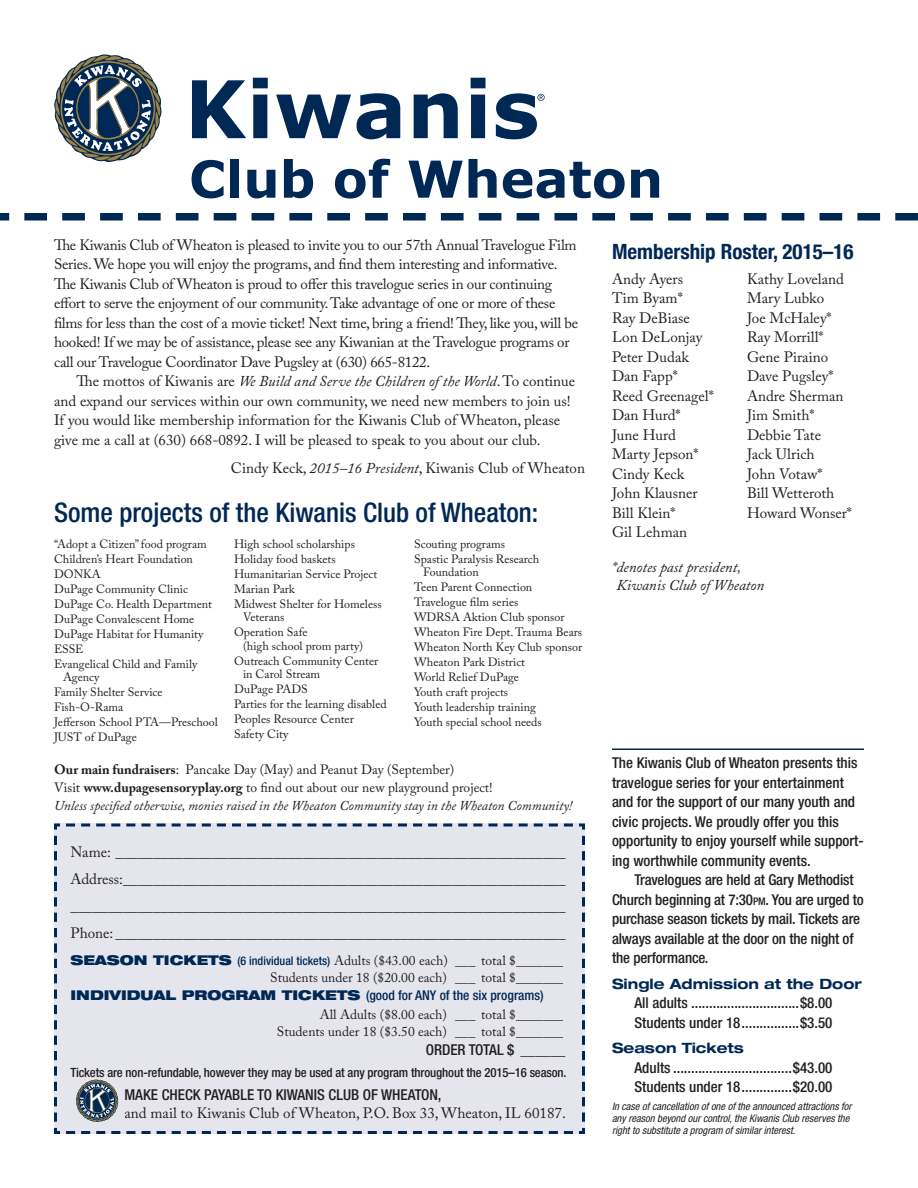
<style>
.page{position:relative;width:918px;height:1188px;background:#fff}
.page>*{position:absolute;margin:0;border:0;box-sizing:border-box;transform-origin:0 0}
.t1{font:700 51px "Verdana";color:#002855}
.t2{font:500 condensed 27px "Helvetica Neue";color:#002855}
.t3{font:700 condensed 21px "Helvetica Neue";color:#002855}
.t4{font:15px/19.5px "Adobe Caslon Pro";letter-spacing:-.005em;color:#231f20}
.t5{font:500 condensed 15px/19.5px "Helvetica Neue";color:#231f20}
.t6{font:italic 15px/18px "Adobe Caslon Pro";color:#231f20}
.t7{font:700 expanded 14.25px "Helvetica Neue";color:#002855}
.t8{font:italic 13.5px/18px "Adobe Caslon Pro";color:#231f20}
.t9{font:13.5px/18px "Adobe Caslon Pro";color:#231f20;text-align:right}
.t10{font:500 condensed 13.5px "Helvetica Neue";color:#002855}
.t11{font:500 condensed 12.75px "Helvetica Neue";letter-spacing:-.01em;color:#231f20}
.t12{font:12px/15px "Adobe Caslon Pro";color:#231f20}
.t13{font:italic condensed 10.5px/12px "Helvetica Neue";color:#231f20}
.s1{font-style:italic}
.s2{font-weight:700;font-style:normal}
.s3{font-style:normal}
.s4{font-family:"Helvetica Neue";font-weight:900;font-stretch:expanded;color:#002855}
.s5{font-family:"Helvetica Neue";font-weight:500;font-stretch:condensed;font-size:12px;color:#002855}
.s6{font-weight:900;font-stretch:expanded}
.s7{font-size:10.5px}
</style>
<div class="page">
<svg style="left:0;top:213px;width:918px;height:7px"></svg>
<svg style="left:54px;top:54px;width:108px;height:108px"></svg>
<svg style="left:192px;top:80px;width:54px;height:58px"></svg>
<svg style="left:253px;top:78px;width:15px;height:60px"></svg>
<svg style="left:276px;top:95px;width:75px;height:43px"></svg>
<svg style="left:357px;top:93px;width:43px;height:46px"></svg>
<svg style="left:414px;top:93px;width:44px;height:45px"></svg>
<svg style="left:471px;top:78px;width:15px;height:60px"></svg>
<svg style="left:496px;top:93px;width:49px;height:46px"></svg>
<div style="left:54px;top:823px;width:531px;height:311px;background:#e5e6ed"></div>
<svg style="left:76px;top:1079px;width:42px;height:43px;background:#71808c"></svg>
<hr style="left:612px;top:748px;width:252px;height:2px;background:#002855">
<h1 class="t1" style="left:189px;top:143px;width:476px">Club of Wheaton</h1>
<p class="t4" style="left:54px;top:235px;width:526px">The Kiwanis Club of Wheaton is pleased to invite you to our 57th Annual Travelogue Film Series. We hope you will enjoy the programs, and find them interesting and informative.<br>The Kiwanis Club of Wheaton is proud to offer this travelogue series in our continuing effort to serve the enjoyment of our community. Take advantage of one or more of these films for less than the cost of a movie ticket! Next time, bring a friend! They, like you, will be hooked! If we may be of assistance, please see any Kiwanian at the Travelogue programs or call our Travelogue Coordinator Dave Pugsley at (630) 665-8122.</p>
<p class="t4" style="left:54px;top:371px;width:523px;text-indent:22px">The mottos of Kiwanis are <span class="s1">We Build and Serve the Children of the World</span>. To continue and expand our services within our own community, we need new members to join us!<br>If you would like membership information for the Kiwanis Club of Wheaton, please give me a call at (630) 668-0892. I will be pleased to speak to you about our club.</p>
<p class="t4" style="left:231px;top:458px;width:356px">Cindy Keck, <span class="s1">2015–16 President</span>, Kiwanis Club of Wheaton</p>
<h2 class="t2" style="left:54px;top:496px;width:486px">Some projects of the Kiwanis Club of Wheaton:</h2>
<p class="t12" style="left:54px;top:536px;width:160px">“Adopt a Citizen” food program<br>Children’s Heart Foundation<br>DONKA<br>DuPage Community Clinic<br>DuPage Co. Health Department<br>DuPage Convalescent Home<br>DuPage Habitat for Humanity<br>ESSE<br>Evangelical Child and Family</p>
<p class="t12" style="left:54px;top:670px;width:165px;text-indent:9px">Agency<br>Family Shelter Service<br>Fish-O-Rama<br>Jefferson School PTA—Preschool<br>JUST of DuPage</p>
<h3 class="t3" style="left:612px;top:234px;width:243px">Membership Roster, 2015–16</h3>
<p class="t4" style="left:612px;top:269px;width:103px">Andy Ayers<br>Tim Byam*<br>Ray DeBiase<br>Lon DeLonjay<br>Peter Dudak<br>Dan Fapp*<br>Reed Greenagel*<br>Dan Hurd*<br>June Hurd<br>Marty Jepson*<br>Cindy Keck<br>John Klausner<br>Bill Klein*<br>Gil Lehman</p>
<p class="t4" style="left:747px;top:269px;width:106px">Kathy Loveland<br>Mary Lubko<br>Joe McHaley*<br>Ray Morrill*<br>Gene Piraino<br>Dave Pugsley*<br>Andre Sherman<br>Jim Smith*<br>Debbie Tate<br>Jack Ulrich<br>John Votaw*<br>Bill Wetteroth<br>Howard Wonser*</p>
<p class="t12" style="left:414px;top:536px;width:127px">Scouting programs<br>Spastic Paralysis Research</p>
<p class="t12" style="left:414px;top:565px;width:170px;text-indent:9px">Foundation<br>Teen Parent Connection<br>Travelogue film series<br>WDRSA Aktion Club sponsor<br>Wheaton Fire Dept. Trauma Bears<br>Wheaton North Key Club sponsor<br>Wheaton Park District<br>World Relief DuPage<br>Youth craft projects<br>Youth leadership training<br>Youth special school needs</p>
<p class="t8" style="left:54px;top:760px;width:520px"><span class="s2">Our main fundraisers</span><span class="s3">: Pancake Day (May) and Peanut Day (September)<br>Visit</span> <span class="s2">www.dupagesensoryplay.org</span> <span class="s3">to find out about our new playground project!<br></span>Unless specified otherwise, monies raised in the Wheaton Community stay in the Wheaton Community!</p>
<p class="t4" style="left:70px;top:838px;width:496px;line-height:27px;text-align:justify">Name: ____________________________________________________________ Address:___________________________________________________________ __________________________________________________________________ Phone: ____________________________________________________________</p>
<p class="t9" style="left:70px;top:951px;width:494px"><span class="s4">SEASON TICKETS</span> <span class="s5">(6 individual tickets)</span> Adults ($43.00 each) ___ total $_______<br>Students under 18 ($20.00 each) ___ total $_______</p>
<p class="t10" style="left:71px;top:988px;width:475px"><span class="s6">INDIVIDUAL PROGRAM TICKETS</span> (good for ANY of the six programs)</p>
<p class="t9" style="left:277px;top:1005px;width:288px">All Adults ($8.00 each) ___ total $_______<br>Students under 18 ($3.50 each) ___ total $_______</p>
<p class="t5" style="left:426px;top:1039px;width:141px">ORDER TOTAL $ ______</p>
<p class="t11" style="left:70px;top:1065px;width:498px">Tickets are non-refundable, however they may be used at any program throughout the 2015–16 season.</p>
<p class="t5" style="left:124px;top:1084px;width:319px">MAKE CHECK PAYABLE TO KIWANIS CLUB OF WHEATON,</p>
<p class="t4" style="left:124px;top:1103px;width:443px">and mail to Kiwanis Club of Wheaton, P.O. Box 33, Wheaton, IL 60187.</p>
<p class="t12" style="left:234px;top:536px;width:149px">High school scholarships<br>Holiday food baskets<br>Humanitarian Service Project<br>Marian Park<br>Midwest Shelter for Homeless</p>
<p class="t12" style="left:234px;top:610px;width:75px;text-indent:9px">Veterans<br>Operation Safe</p>
<p class="t12" style="left:234px;top:638px;width:146px;text-align:center">(high school prom party)<br>Outreach Community Center</p>
<p class="t12" style="left:234px;top:667px;width:154px;text-indent:9px">in Carol Stream<br>DuPage PADS<br>Parties for the learning disabled<br>Peoples Resource Center<br>Safety City</p>
<p class="t6" style="left:616px;top:558px;width:149px;text-indent:-4px">*denotes past president,<br>Kiwanis Club of Wheaton</p>
<p class="t5" style="left:612px;top:753px;width:253px">The Kiwanis Club of Wheaton presents this travelogue series for your entertainment and for the support of our many youth and civic projects. We proudly offer you this opportunity to enjoy yourself while support&shy;ing worthwhile community events.</p>
<p class="t5" style="left:612px;top:870px;width:253px;text-indent:22px">Travelogues are held at Gary Methodist Church beginning at 7:30<span class="s7">pm</span>. You are urged to purchase season tickets by mail. Tickets are always available at the door on the night of the performance.</p>
<p class="t7" style="left:612px;top:974px;width:251px">Single Admission at the Door</p>
<p class="t5" style="left:634px;top:993px;width:199px">All adults ..............................$8.00<br>Students under 18................$3.50</p>
<p class="t7" style="left:612px;top:1039px;width:133px">Season Tickets</p>
<p class="t5" style="left:634px;top:1057px;width:199px">Adults .................................$43.00<br>Students under 18..............$20.00</p>
<p class="t13" style="left:612px;top:1100px;width:241px">In case of cancellation of one of the announced attractions for any reason beyond our control, the Kiwanis Club reserves the right to substitute a program of similar interest.</p>
</div>
